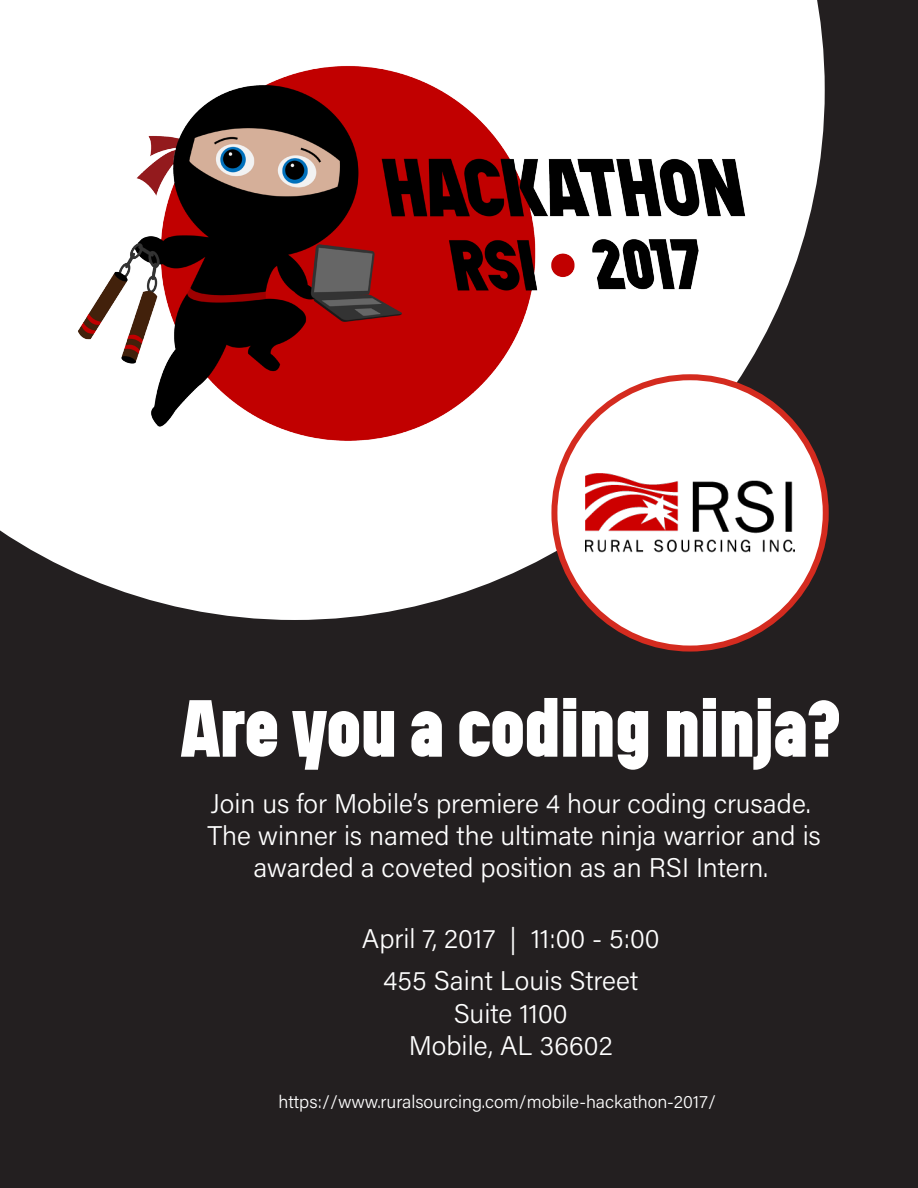
<style>
.page{position:relative;width:918px;height:1188px;background:#231f20}
.page>*{position:absolute;margin:0;border:0;box-sizing:border-box;transform-origin:0 0}
.t1{font:700 81px "Stenciletta Solid";color:#fff}
.t2{font:300 27px/32.4px "Acumin Pro";color:#fff;text-align:center}
.t3{font:300 18px "Acumin Pro";color:#fff}
</style>
<div class="page">
<svg style="left:10px;top:537px;width:815px;height:83px;fill:#fff"></svg>
<img style="left:0;top:0;width:829px;height:537px">
<div style="left:554px;top:377px;width:272px;height:272px;background:#fff;border-radius:50%"></div>
<div style="left:551px;top:374px;width:278px;height:278px;border:6px solid #d42b1f;border-radius:50%"></div>
<img style="left:586px;top:473px;width:208px;height:80px">
<p class="t1" style="left:181px;top:683px;width:661px">Are you a coding ninja?</p>
<p class="t2" style="left:211px;top:786px;width:602px">Join us for Mobile’s premiere 4 hour coding crusade.</p>
<p class="t2" style="left:207px;top:818px;width:615px">The winner is named the ultimate ninja warrior and is awarded a coveted position as an RSI Intern.</p>
<p class="t2" style="left:362px;top:921px;width:299px">April 7, 2017 | 11:00 - 5:00</p>
<p class="t2" style="left:383px;top:964px;width:257px">455 Saint Louis Street</p>
<p class="t2" style="left:454px;top:996px;width:115px">Suite 1100</p>
<p class="t2" style="left:409px;top:1028px;width:205px">Mobile, AL 36602</p>
<p class="t3" style="left:279px;top:1090px;width:439px">https://www.ruralsourcing.com/mobile-hackathon-2017/</p>
</div>
